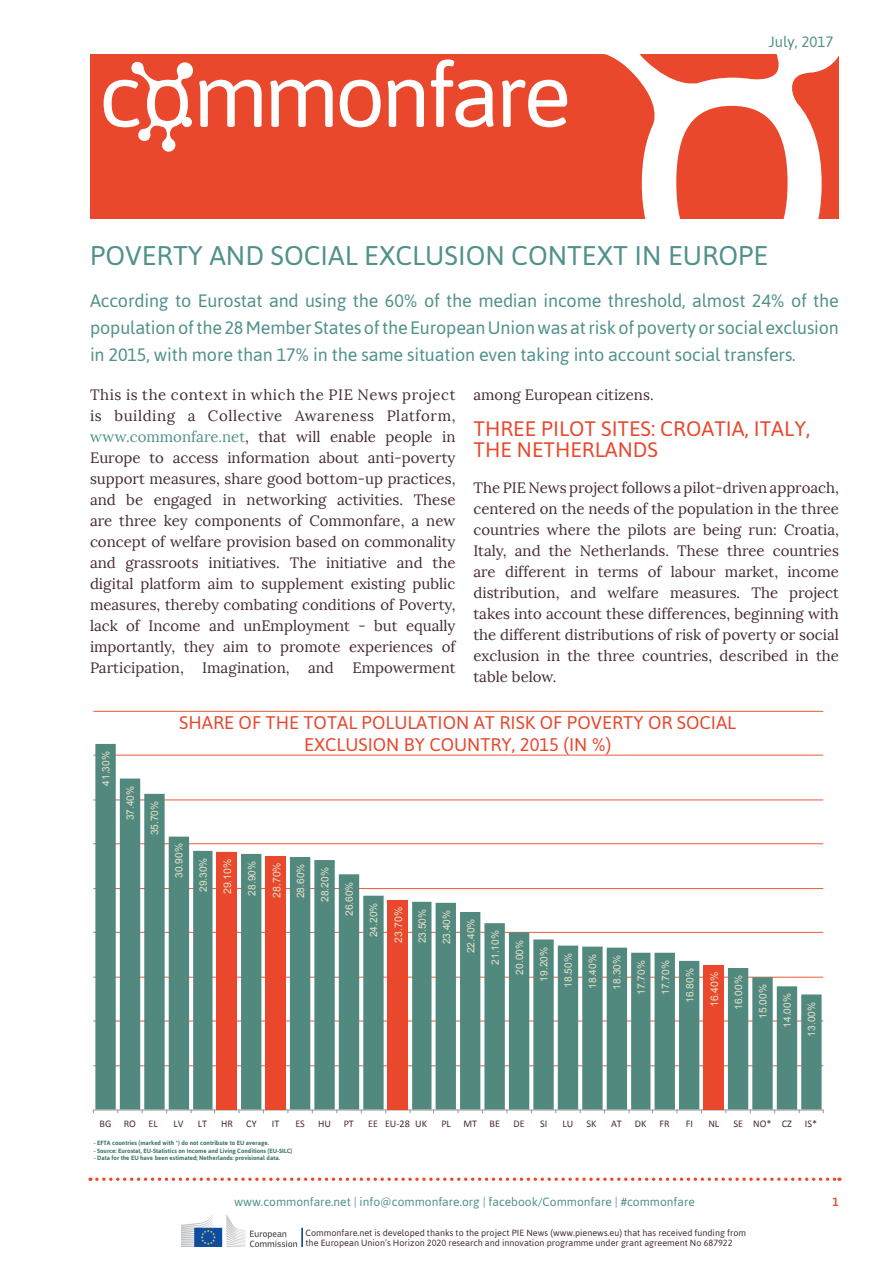
<style>
.page{position:relative;width:893px;height:1263px;background:#fff}
.page>*{position:absolute;margin:0;border:0;box-sizing:border-box;transform-origin:0 0}
.t1{font:27px "Asap";color:#51918c}
.t2{font:21px/21px "Asap";color:#e9482c}
.t3{font:18.3px/21.5px "Asap";color:#e7472e;text-align:center}
.t4{font:18px/27px "Asap";letter-spacing:-.01em;color:#51918c;text-align:justify}
.t5{font:15px/21px "Lora";color:#452c32;text-align:justify}
.t6{font:15px "Asap";color:#51918c}
.t7{font:12px "Asap";color:#51918c}
.t8{font:500 12px "Asap";color:#e9482c}
.t9{font:10.5px "Arial";color:#e4e1c9}
.t10{font:10.2px "Arial";color:#e5e2ca}
.t11{font:10.2px "Calibri";color:#472d33}
.t12{font:9px/10.8px "Asap";color:#452c32}
.t13{font:700 6.15px "Asap";color:#42776c}
.s1{color:#51918c}
</style>
<div class="page">
<div style="left:90px;top:54px;width:749px;height:165px;background:#e9482c"></div>
<svg style="left:104px;top:61px;width:89px;height:91px"></svg>
<svg style="left:199px;top:80px;width:63px;height:47px"></svg>
<svg style="left:270px;top:80px;width:63px;height:47px"></svg>
<svg style="left:340px;top:80px;width:41px;height:47px"></svg>
<svg style="left:388px;top:80px;width:36px;height:47px"></svg>
<svg style="left:431px;top:60px;width:63px;height:67px"></svg>
<svg style="left:502px;top:54px;width:337px;height:165px"></svg>
<img style="left:181px;top:1215px;width:121px;height:31px">
<svg style="left:97px;top:1177px;width:743px;height:4px"></svg>
<hr style="left:93px;top:1065px;width:730px;height:1px;background:#ee5d3a">
<hr style="left:93px;top:1020px;width:730px;height:1px;background:#ee5d3a">
<hr style="left:93px;top:977px;width:730px;height:1px;background:#ee5d3a">
<hr style="left:93px;top:932px;width:730px;height:1px;background:#ee5d3a">
<hr style="left:93px;top:888px;width:730px;height:1px;background:#ee5d3a">
<hr style="left:93px;top:843px;width:730px;height:1px;background:#ee5d3a">
<hr style="left:93px;top:799px;width:730px;height:1px;background:#ee5d3a">
<hr style="left:93px;top:755px;width:730px;height:1px;background:#ee5d3a">
<hr style="left:93px;top:711px;width:730px;height:1px;background:#ee5d3a">
<svg style="left:95px;top:744px;width:727px;height:365px"></svg>
<hr style="left:93px;top:1109px;width:730px;height:1px;background:#979797">
<div style="left:217px;top:852px;width:20px;height:257px;background:#e9482c"></div>
<div style="left:265px;top:856px;width:21px;height:253px;background:#e9482c"></div>
<div style="left:703px;top:965px;width:21px;height:144px;background:#e9482c"></div>
<div style="left:387px;top:900px;width:21px;height:209px;background:#e9482c"></div>
<p class="t6" style="left:769px;top:32px;width:66px">July, 2017</p>
<p class="t1" style="left:90px;top:238px;width:680px">POVERTY AND SOCIAL EXCLUSION CONTEXT IN EUROPE</p>
<p class="t4" style="left:90px;top:287px;width:750px">According to Eurostat and using the 60% of the median income threshold, almost 24% of the population of the 28 Member States of the European Union was at risk of poverty or social exclusion in 2015, with more than 17% in the same situation even taking into account social transfers.</p>
<p class="t5" style="left:90px;top:384px;width:367px">This is the context in which the PIE News project is building a Collective Awareness Platform, <span class="s1">www.commonfare.net</span>, that will enable people in Europe to access information about anti-poverty support measures, share good bottom-up practices, and be engaged in networking activities. These are three key components of Commonfare, a new concept of welfare provision based on commonality and grassroots initiatives. The initiative and the digital platform aim to supplement existing public measures, thereby combating conditions of Poverty, lack of Income and unEmployment - but equally importantly, they aim to promote experiences of Participation, Imagination, and Empowerment</p>
<p class="t5" style="left:473px;top:384px;width:182px">among European citizens.</p>
<p class="t2" style="left:473px;top:417px;width:338px">THREE PILOT SITES: CROATIA, ITALY,<br>THE NETHERLANDS</p>
<p class="t5" style="left:473px;top:477px;width:367px">The PIE News project follows a pilot-driven approach, centered on the needs of the population in the three countries where the pilots are being run: Croatia, Italy, and the Netherlands. These three countries are different in terms of labour market, income distribution, and welfare measures. The project takes into account these differences, beginning with the different distributions of risk of poverty or social exclusion in the three countries, described in the table below.</p>
<p class="t10" style="left:99px;top:786px;width:36px;rotate:-90deg">41.30%</p>
<p class="t10" style="left:124px;top:820px;width:36px;rotate:-90deg">37.40%</p>
<p class="t10" style="left:148px;top:835px;width:36px;rotate:-90deg">35.70%</p>
<p class="t3" style="left:179px;top:711px;width:558px">SHARE OF THE TOTAL POLULATION AT RISK OF POVERTY OR SOCIAL<br>EXCLUSION BY COUNTRY, 2015 (IN %)</p>
<p class="t10" style="left:172px;top:878px;width:36px;rotate:-90deg">30.90%</p>
<p class="t10" style="left:197px;top:892px;width:36px;rotate:-90deg">29.30%</p>
<p class="t10" style="left:221px;top:894px;width:36px;rotate:-90deg">29.10%</p>
<p class="t10" style="left:245px;top:896px;width:36px;rotate:-90deg">28.90%</p>
<p class="t10" style="left:270px;top:897px;width:36px;rotate:-90deg">28.70%</p>
<p class="t10" style="left:294px;top:898px;width:36px;rotate:-90deg">28.60%</p>
<p class="t10" style="left:318px;top:902px;width:36px;rotate:-90deg">28.20%</p>
<p class="t9" style="left:221px;top:894px;width:37px;rotate:-90deg">29.10%</p>
<p class="t9" style="left:270px;top:898px;width:37px;rotate:-90deg">28.70%</p>
<p class="t10" style="left:343px;top:916px;width:36px;rotate:-90deg">26.60%</p>
<p class="t10" style="left:367px;top:937px;width:36px;rotate:-90deg">24.20%</p>
<p class="t10" style="left:391px;top:942px;width:36px;rotate:-90deg">23.70%</p>
<p class="t10" style="left:416px;top:943px;width:36px;rotate:-90deg">23.50%</p>
<p class="t10" style="left:440px;top:944px;width:36px;rotate:-90deg">23.40%</p>
<p class="t10" style="left:464px;top:953px;width:36px;rotate:-90deg">22.40%</p>
<p class="t10" style="left:489px;top:965px;width:36px;rotate:-90deg">21.10%</p>
<p class="t10" style="left:513px;top:974px;width:36px;rotate:-90deg">20.00%</p>
<p class="t10" style="left:537px;top:981px;width:36px;rotate:-90deg">19.20%</p>
<p class="t10" style="left:562px;top:988px;width:36px;rotate:-90deg">18.50%</p>
<p class="t10" style="left:586px;top:989px;width:36px;rotate:-90deg">18.40%</p>
<p class="t10" style="left:610px;top:989px;width:36px;rotate:-90deg">18.30%</p>
<p class="t10" style="left:635px;top:995px;width:36px;rotate:-90deg">17.70%</p>
<p class="t10" style="left:659px;top:995px;width:36px;rotate:-90deg">17.70%</p>
<p class="t10" style="left:683px;top:1003px;width:36px;rotate:-90deg">16.80%</p>
<p class="t10" style="left:708px;top:1006px;width:36px;rotate:-90deg">16.40%</p>
<p class="t10" style="left:732px;top:1010px;width:36px;rotate:-90deg">16.00%</p>
<p class="t10" style="left:756px;top:1019px;width:36px;rotate:-90deg">15.00%</p>
<p class="t10" style="left:781px;top:1028px;width:36px;rotate:-90deg">14.00%</p>
<p class="t10" style="left:805px;top:1036px;width:36px;rotate:-90deg">13.00%</p>
<p class="t9" style="left:392px;top:943px;width:37px;rotate:-90deg">23.70%</p>
<p class="t9" style="left:708px;top:1007px;width:37px;rotate:-90deg">16.40%</p>
<p class="t11" style="left:100px;top:1117px;width:60px">BG RO EL</p>
<p class="t11" style="left:173px;top:1117px;width:12px">LV</p>
<p class="t11" style="left:198px;top:1117px;width:11px">LT</p>
<p class="t11" style="left:221px;top:1117px;width:13px">HR</p>
<p class="t11" style="left:246px;top:1117px;width:12px">CY</p>
<p class="t11" style="left:272px;top:1117px;width:9px">IT</p>
<p class="t11" style="left:295px;top:1117px;width:11px">ES</p>
<p class="t11" style="left:318px;top:1117px;width:14px">HU</p>
<p class="t11" style="left:344px;top:1117px;width:12px">PT</p>
<p class="t11" style="left:368px;top:1117px;width:60px">EE EU--‐28 UK</p>
<p class="t11" style="left:441px;top:1117px;width:60px">PL MT BE</p>
<p class="t11" style="left:513px;top:1117px;width:13px">DE</p>
<p class="t11" style="left:540px;top:1117px;width:9px">SI</p>
<p class="t11" style="left:562px;top:1117px;width:12px">LU</p>
<p class="t11" style="left:587px;top:1117px;width:11px">SK</p>
<p class="t11" style="left:611px;top:1117px;width:12px">AT</p>
<p class="t11" style="left:635px;top:1117px;width:13px">DK</p>
<p class="t11" style="left:659px;top:1117px;width:12px">FR</p>
<p class="t11" style="left:686px;top:1117px;width:9px">FI</p>
<p class="t11" style="left:708px;top:1117px;width:12px">NL</p>
<p class="t11" style="left:733px;top:1117px;width:60px">SE NO* CZ</p>
<p class="t11" style="left:805px;top:1117px;width:14px">IS*</p>
<p class="t13" style="left:94px;top:1139px;width:177px">- EFTA countries (marked with *) do not contribute to EU average.</p>
<p class="t13" style="left:94px;top:1146px;width:200px">- Source: Eurostat, EU-Statistics on Income and Living Conditions (EU-SILC)</p>
<p class="t13" style="left:94px;top:1153px;width:188px">- Data for the EU have been estimated; Netherlands: provisional data.</p>
<p class="t7" style="left:234px;top:1194px;width:462px">www.commonfare.net | info@commonfare.org | facebook/Commonfare | #commonfare</p>
<p class="t8" style="left:832px;top:1194px;width:8px">1</p>
<p class="t12" style="left:306px;top:1227px;width:442px">Commonfare.net is developed thanks to the project PIE News (www.pienews.eu) that has received funding from the European Union’s Horizon 2020 research and innovation programme under grant agreement No 687922</p>
</div>
